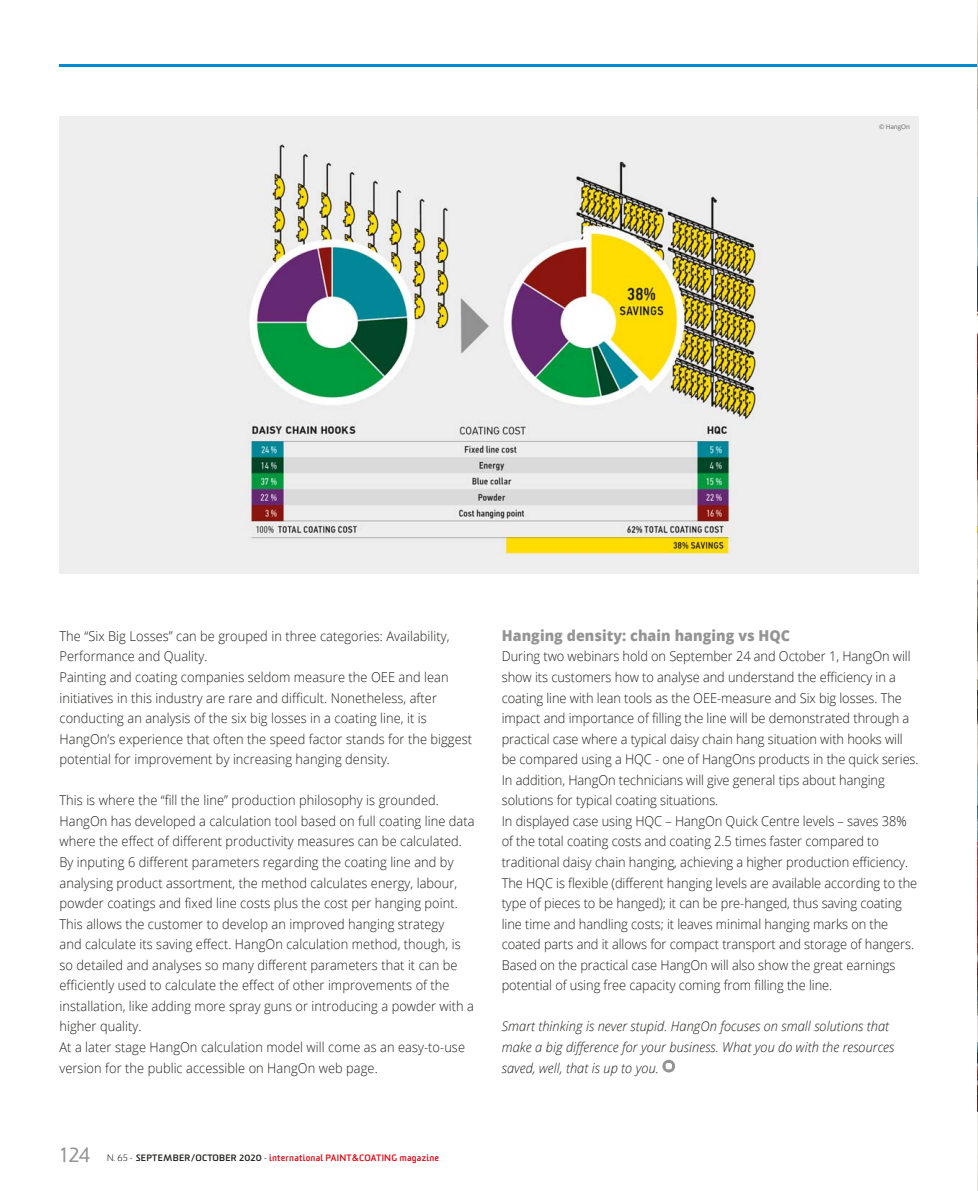
<style>
.page{position:relative;width:978px;height:1191px;background:#fff}
.page>*{position:absolute;margin:0;border:0;box-sizing:border-box;transform-origin:0 0}
.t1{font:800 15px "Open Sans";letter-spacing:.005em;color:#949494;scale:.95 1}
.t2{font:300 13.5px/20.5px "Open Sans";letter-spacing:.005em;color:#1d1d1b;scale:.95 1}
.t3{font:italic 300 13.5px/20.5px "Open Sans";letter-spacing:.005em;color:#1d1d1b;scale:.95 1}
.t4{font:700 9px "Sommet Rounded";letter-spacing:.02em;color:#e30614}
.t5{font:6.3px "Open Sans";letter-spacing:-.015em;color:#646463}
.s1{font-weight:400;font-size:19.8px;color:#949494}
.s2{font-weight:300;color:#1d1d1b}
.s3{color:#1d1d1b}
</style>
<div class="page">
<hr style="left:60px;top:65px;width:918px;height:2px;background:#008cd3">
<img style="left:977px;top:0;width:1px;height:1190px">
<img style="left:60px;top:117px;width:858px;height:456px">
<svg style="left:662px;top:1059px;width:13px;height:13px"></svg>
<svg style="left:666px;top:1063px;width:6px;height:6px"></svg>
<p class="t5" style="left:879px;top:123px;width:32px">© HangOn</p>
<p class="t2" style="left:60px;top:625px;width:436px">The “Six Big Losses” can be grouped in three categories: Availability, Performance and Quality.<br>Painting and coating companies seldom measure the OEE and lean initiatives in this industry are rare and difficult. Nonetheless, after conducting an analysis of the six big losses in a coating line, it is HangOn’s experience that often the speed factor stands for the biggest potential for improvement by increasing hanging density.</p>
<p class="t2" style="left:60px;top:789px;width:438px">This is where the “fill the line” production philosophy is grounded.<br>HangOn has developed a calculation tool based on full coating line data where the effect of different productivity measures can be calculated.<br>By inputing 6 different parameters regarding the coating line and by analysing product assortment, the method calculates energy, labour, powder coatings and fixed line costs plus the cost per hanging point.<br>This allows the customer to develop an improved hanging strategy<br>and calculate its saving effect. HangOn calculation method, though, is so detailed and analyses so many different parameters that it can be efficiently used to calculate the effect of other improvements of the installation, like adding more spray guns or introducing a powder with a higher quality.<br>At a later stage HangOn calculation model will come as an easy-to-use version for the public accessible on HangOn web page.</p>
<p class="t1" style="left:502px;top:625px;width:305px">Hanging density: chain hanging vs HQC</p>
<p class="t2" style="left:502px;top:646px;width:440px">During two webinars hold on September 24 and October 1, HangOn will show its customers how to analyse and understand the efficiency in a coating line with lean tools as the OEE-measure and Six big losses. The impact and importance of filling the line will be demonstrated through a practical case where a typical daisy chain hang situation with hooks will be compared using a HQC - one of HangOns products in the quick series.<br>In addition, HangOn technicians will give general tips about hanging solutions for typical coating situations.<br>In displayed case using HQC – HangOn Quick Centre levels – saves 38% of the total coating costs and coating 2.5 times faster compared to traditional daisy chain hanging, achieving a higher production efficiency.<br>The HQC is flexible (different hanging levels are available according to the type of pieces to be hanged); it can be pre-hanged, thus saving coating line time and handling costs; it leaves minimal hanging marks on the coated parts and it allows for compact transport and storage of hangers.<br>Based on the practical case HangOn will also show the great earnings potential of using free capacity coming from filling the line.</p>
<p class="t3" style="left:502px;top:1016px;width:415px">Smart thinking is never stupid. HangOn focuses on small solutions that make a big difference for your business. What you do with the resources saved, well, that is up to you.</p>
<p class="t4" style="left:60px;top:1154px;width:381px"><span class="s1">124</span> <span class="s2">N. 65 -</span> <span class="s3">SEPTEMBER/OCTOBER 2020</span> <span class="s2">-</span> international PAINT&amp;COATING magazine</p>
</div>
